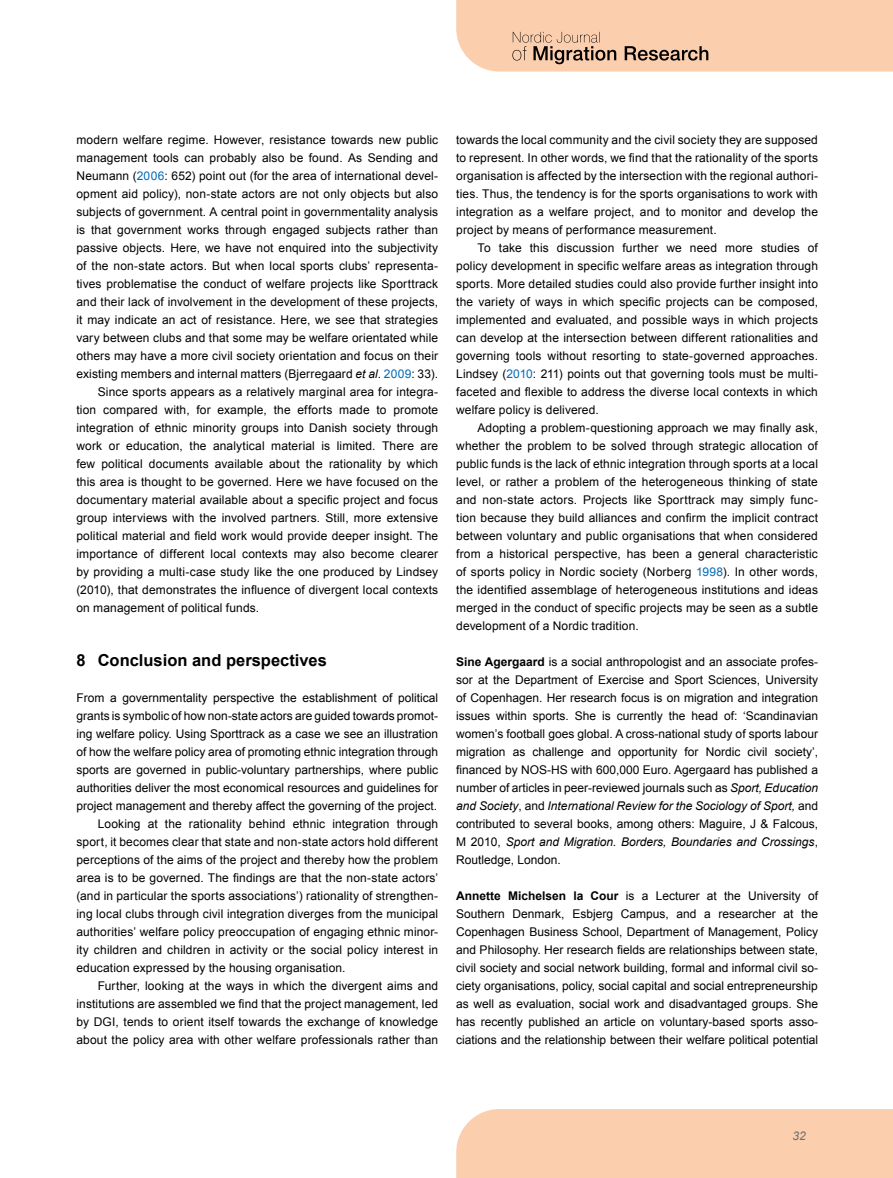
<style>
.page{position:relative;width:893px;height:1178px;background:#fff}
.page>*{position:absolute;margin:0;border:0;box-sizing:border-box;transform-origin:0 0}
.t1{font:700 16.5px "Arial";color:#000}
.t2{font:12px/18px "Arial";letter-spacing:.01em;color:#000;text-align:justify}
.t3{font:italic 12px "Arial";color:#706f6f}
.s1{color:#006bb6}
.s2{font-style:italic}
.s3{font-weight:700}
</style>
<div class="page">
<div style="left:456px;top:1109px;width:437px;height:69px;background:#fbceae"></div>
<svg style="left:456px;top:0;width:437px;height:72px;background:#f2c7a9"></svg>
<p class="t2" style="left:76px;top:131px;width:363px">modern welfare regime. However, resistance towards new public</p>
<p class="t2" style="left:76px;top:149px;width:363px">management tools can probably also be found. As Sending and</p>
<p class="t2" style="left:76px;top:167px;width:363px">Neumann (<span class="s1">2006</span>: 652) point out (for the area of international devel-</p>
<p class="t2" style="left:76px;top:185px;width:363px">opment aid policy), non-state actors are not only objects but also</p>
<p class="t2" style="left:76px;top:203px;width:363px">subjects of government. A central point in governmentality analysis</p>
<p class="t2" style="left:76px;top:221px;width:363px">is that government works through engaged subjects rather than</p>
<p class="t2" style="left:76px;top:239px;width:363px">passive objects. Here, we have not enquired into the subjectivity</p>
<p class="t2" style="left:76px;top:257px;width:363px">of the non-state actors. But when local sports clubs’ representa-</p>
<p class="t2" style="left:76px;top:275px;width:363px">tives problematise the conduct of welfare projects like Sporttrack</p>
<p class="t2" style="left:76px;top:293px;width:363px">and their lack of involvement in the development of these projects,</p>
<p class="t2" style="left:76px;top:311px;width:363px">it may indicate an act of resistance. Here, we see that strategies</p>
<p class="t2" style="left:76px;top:329px;width:363px">vary between clubs and that some may be welfare orientated while</p>
<p class="t2" style="left:76px;top:347px;width:363px">others may have a more civil society orientation and focus on their</p>
<p class="t2" style="left:76px;top:365px;width:363px">existing members and internal matters (Bjerregaard <span class="s2">et al</span>. <span class="s1">2009</span>: 33).</p>
<p class="t2" style="left:98px;top:383px;width:342px">Since sports appears as a relatively marginal area for integra-</p>
<p class="t2" style="left:76px;top:401px;width:363px">tion compared with, for example, the efforts made to promote</p>
<p class="t2" style="left:76px;top:419px;width:363px">integration of ethnic minority groups into Danish society through</p>
<p class="t2" style="left:76px;top:437px;width:363px">work or education, the analytical material is limited. There are</p>
<p class="t2" style="left:76px;top:455px;width:363px">few political documents available about the rationality by which</p>
<p class="t2" style="left:76px;top:473px;width:363px">this area is thought to be governed. Here we have focused on the</p>
<p class="t2" style="left:76px;top:491px;width:363px">documentary material available about a specific project and focus</p>
<p class="t2" style="left:76px;top:509px;width:363px">group interviews with the involved partners. Still, more extensive</p>
<p class="t2" style="left:76px;top:527px;width:363px">political material and field work would provide deeper insight. The</p>
<p class="t2" style="left:76px;top:545px;width:363px">importance of different local contexts may also become clearer</p>
<p class="t2" style="left:76px;top:563px;width:363px">by providing a multi-case study like the one produced by Lindsey</p>
<p class="t2" style="left:76px;top:581px;width:363px">(2010), that demonstrates the influence of divergent local contexts</p>
<p class="t2" style="left:76px;top:599px;width:184px">on management of political funds.</p>
<h1 class="t1" style="left:76px;top:649px;width:252px">8 Conclusion and perspectives</h1>
<p class="t2" style="left:76px;top:689px;width:363px">From a governmentality perspective the establishment of political</p>
<p class="t2" style="left:76px;top:707px;width:363px">grants is symbolic of how non-state actors are guided towards promot-</p>
<p class="t2" style="left:76px;top:725px;width:363px">ing welfare policy. Using Sporttrack as a case we see an illustration</p>
<p class="t2" style="left:76px;top:743px;width:363px">of how the welfare policy area of promoting ethnic integration through</p>
<p class="t2" style="left:76px;top:761px;width:363px">sports are governed in public-voluntary partnerships, where public</p>
<p class="t2" style="left:76px;top:779px;width:363px">authorities deliver the most economical resources and guidelines for</p>
<p class="t2" style="left:76px;top:797px;width:362px">project management and thereby affect the governing of the project.</p>
<p class="t2" style="left:98px;top:815px;width:342px">Looking at the rationality behind ethnic integration through</p>
<p class="t2" style="left:76px;top:833px;width:363px">sport, it becomes clear that state and non-state actors hold different</p>
<p class="t2" style="left:76px;top:851px;width:363px">perceptions of the aims of the project and thereby how the problem</p>
<p class="t2" style="left:76px;top:869px;width:363px">area is to be governed. The findings are that the non-state actors’</p>
<p class="t2" style="left:76px;top:887px;width:363px">(and in particular the sports associations’) rationality of strengthen-</p>
<p class="t2" style="left:76px;top:905px;width:363px">ing local clubs through civil integration diverges from the municipal</p>
<p class="t2" style="left:76px;top:923px;width:363px">authorities’ welfare policy preoccupation of engaging ethnic minor-</p>
<p class="t2" style="left:76px;top:941px;width:363px">ity children and children in activity or the social policy interest in</p>
<p class="t2" style="left:76px;top:959px;width:271px">education expressed by the housing organisation.</p>
<p class="t2" style="left:98px;top:977px;width:342px">Further, looking at the ways in which the divergent aims and</p>
<p class="t2" style="left:76px;top:995px;width:363px">institutions are assembled we find that the project management, led</p>
<p class="t2" style="left:76px;top:1013px;width:363px">by DGI, tends to orient itself towards the exchange of knowledge</p>
<p class="t2" style="left:76px;top:1031px;width:363px">about the policy area with other welfare professionals rather than</p>
<p class="t2" style="left:456px;top:131px;width:363px">towards the local community and the civil society they are supposed to represent. In other words, we find that the rationality of the sports organisation is affected by the intersection with the regional authori&shy;ties. Thus, the tendency is for the sports organisations to work with integration as a welfare project, and to monitor and develop the project by means of performance measurement.</p>
<p class="t2" style="left:456px;top:239px;width:363px;text-indent:21px">To take this discussion further we need more studies of policy development in specific welfare areas as integration through sports. More detailed studies could also provide further insight into the variety of ways in which specific projects can be composed, implemented and evaluated, and possible ways in which projects can develop at the intersection between different rationalities and governing tools without resorting to state-governed approaches.<br>Lindsey (<span class="s1">2010</span>: 211) points out that governing tools must be multi&shy;faceted and flexible to address the diverse local contexts in which welfare policy is delivered.</p>
<p class="t2" style="left:456px;top:419px;width:363px;text-indent:21px">Adopting a problem-questioning approach we may finally ask, whether the problem to be solved through strategic allocation of public funds is the lack of ethnic integration through sports at a local level, or rather a problem of the heterogeneous thinking of state and non-state actors. Projects like Sporttrack may simply func&shy;tion because they build alliances and confirm the implicit contract between voluntary and public organisations that when considered from a historical perspective, has been a general characteristic of sports policy in Nordic society (Norberg <span class="s1">1998</span>). In other words, the identified assemblage of heterogeneous institutions and ideas merged in the conduct of specific projects may be seen as a subtle development of a Nordic tradition.</p>
<p class="t2" style="left:456px;top:653px;width:363px"><span class="s3">Sine Agergaard</span> is a social anthropologist and an associate profes&shy;sor at the Department of Exercise and Sport Sciences, University of Copenhagen. Her research focus is on migration and integration issues within sports. She is currently the head of: ‘Scandinavian women’s football goes global. A cross-national study of sports labour migration as challenge and opportunity for Nordic civil society’, financed by NOS-HS with 600,000 Euro. Agergaard has published a number of articles in peer-reviewed journals such as <span class="s2">Sport, Education and Society</span>, and <span class="s2">International Review for the Sociology of Sport,</span> and contributed to several books, among others: Maguire, J &amp; Falcous, M 2010, <span class="s2">Sport and Migration. Borders, Boundaries and Crossings</span>, Routledge, London.</p>
<p class="t2" style="left:456px;top:887px;width:363px"><span class="s3">Annette Michelsen la Cour</span> is a Lecturer at the University of Southern Denmark, Esbjerg Campus, and a researcher at the Copenhagen Business School, Department of Management, Policy and Philosophy. Her research fields are relationships between state, civil society and social network building, formal and informal civil so&shy;ciety organisations, policy, social capital and social entrepreneurship as well as evaluation, social work and disadvantaged groups. She has recently published an article on voluntary-based sports asso&shy;ciations and the relationship between their welfare political potential</p>
<p class="t3" style="left:793px;top:1128px;width:15px">32</p>
</div>
